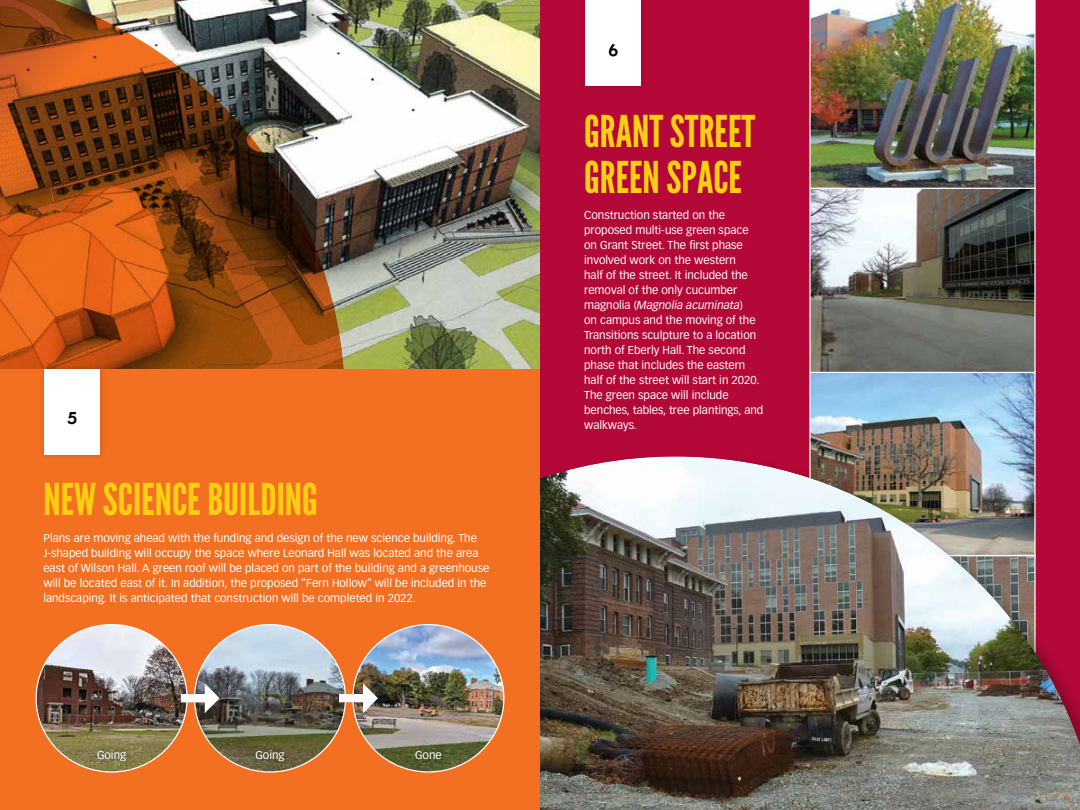
<style>
.page{position:relative;width:1080px;height:810px;background:#fff}
.page>*{position:absolute;margin:0;border:0;box-sizing:border-box;transform-origin:0 0}
.t1{font:43.75px/46.2px "League Gothic";color:#fdcf12}
.t2{font:18.75px "Martin Gothic Bld";color:#000}
.t3{font:11.25px/15px "Vectora LH";color:#fff}
.s1{font-style:italic}
</style>
<div class="page">
<div style="left:540px;top:0;width:540px;height:810px;background:#b30838"></div>
<img style="left:811px;top:190px;width:223px;height:262px">
<img style="left:809px;top:0;width:227px;height:188px">
<div style="left:809px;top:188px;width:227px;height:185px;border:1px solid #fff"></div>
<div style="left:579px;top:0;width:69px;height:93px;background:#ae0736"></div>
<div style="left:585px;top:0;width:56px;height:86px;background:#fff"></div>
<img style="left:540px;top:456px;width:540px;height:354px">
<img style="left:345px;top:0;width:195px;height:369px">
<img style="left:0;top:0;width:345px;height:369px">
<div style="left:0;top:369px;width:540px;height:441px;background:#f36f21"></div>
<div style="left:38px;top:362px;width:69px;height:99px;background:#000;opacity:.15"></div>
<div style="left:45px;top:369px;width:55px;height:86px;background:#fff"></div>
<img style="left:37px;top:625px;width:149px;height:146px">
<img style="left:195px;top:625px;width:150px;height:146px">
<img style="left:354px;top:625px;width:149px;height:146px">
<svg style="left:181px;top:683px;width:39px;height:31px"></svg>
<svg style="left:339px;top:683px;width:39px;height:31px"></svg>
<div style="left:91px;top:744px;width:41px;height:24px;background:#000;opacity:.61"></div>
<div style="left:250px;top:744px;width:41px;height:24px;background:#000;opacity:.61"></div>
<div style="left:409px;top:745px;width:39px;height:20px;background:#000;opacity:.61"></div>
<h2 class="t2" style="left:67px;top:406px;width:13px">5</h2>
<h1 class="t1" style="left:43px;top:477px;width:276px">NEW SCIENCE BUILDING</h1>
<p class="t3" style="left:43px;top:530px;width:448px">Plans are moving ahead with the funding and design of the new science building. The J-shaped building will occupy the space where Leonard Hall was located and the area east of Wilson Hall. A green roof will be placed on part of the building and a greenhouse will be located east of it. In addition, the proposed “Fern Hollow” will be included in the landscaping. It is anticipated that construction will be completed in 2022.</p>
<p class="t3" style="left:97px;top:748px;width:31px">Going</p>
<p class="t3" style="left:255px;top:748px;width:31px">Going</p>
<p class="t3" style="left:415px;top:748px;width:28px">Gone</p>
<h2 class="t2" style="left:608px;top:37px;width:13px">6</h2>
<h1 class="t1" style="left:584px;top:108px;width:173px">GRANT STREET<br>GREEN SPACE</h1>
<p class="t3" style="left:584px;top:208px;width:181px">Construction started on the proposed multi-use green space on Grant Street. The first phase involved work on the western<br>half of the street. It included the removal of the only cucumber magnolia (<span class="s1">Magnolia acuminata</span>)<br>on campus and the moving of the<br>Transitions sculpture to a location north of Eberly Hall. The second phase that includes the eastern half of the street will start in 2020.<br>The green space will include benches, tables, tree plantings, and</p>
<p class="t3" style="left:584px;top:418px;width:54px">walkways.</p>
</div>
